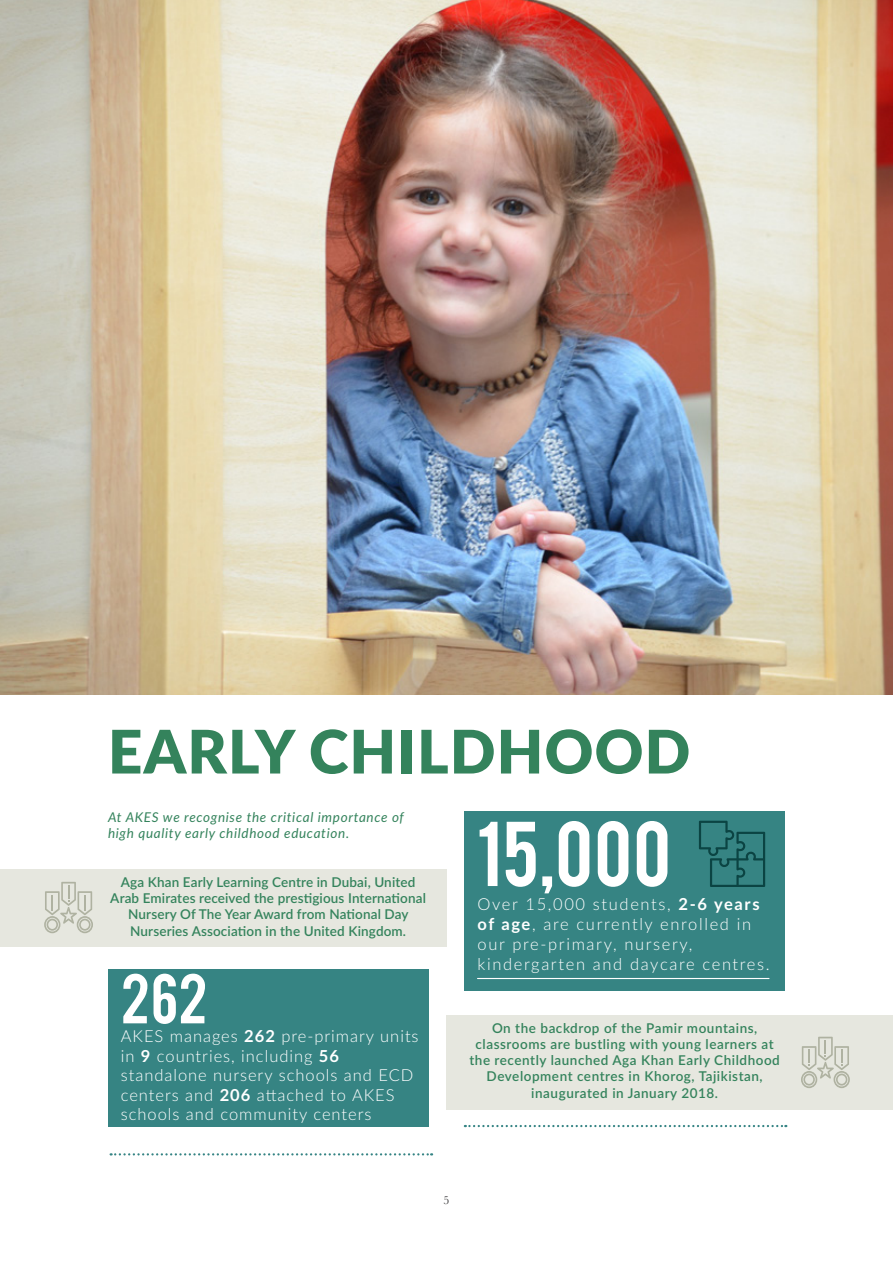
<style>
.page{position:relative;width:893px;height:1263px;background:#fff}
.page>*{position:absolute;margin:0;border:0;box-sizing:border-box;transform-origin:0 0}
.t1{font:72.15px "Bebas";color:#fff}
.t2{font:900 60px "Lato";letter-spacing:.02em;color:#34835c}
.t3{font:55.05px "Bebas";color:#fff}
.t4{font:300 16.5px/19.5px "Lato";letter-spacing:.06em;color:#fff}
.t5{font:300 16.5px/19.8px "Lato";letter-spacing:.1em;color:#fff}
.t6{font:600 13.5px/16.2px "Lato";letter-spacing:.025em;color:#34835c;text-align:center}
.t7{font:italic 13.5px/16.2px "Lato";letter-spacing:.05em;color:#34835c}
.t8{font:12px "Baskerville";color:#414042}
.s1{font-weight:700}
</style>
<div class="page">
<div style="left:446px;top:1015px;width:447px;height:95px;background:#e6e7df"></div>
<div style="left:0;top:869px;width:446px;height:77px;background:#e6e7df"></div>
<img style="left:0;top:0;width:893px;height:694px">
<svg style="left:465px;top:1125px;width:321px;height:2px"></svg>
<div style="left:465px;top:811px;width:320px;height:179px;background:#368483"></div>
<svg style="left:477px;top:978px;width:293px;height:1px"></svg>
<svg style="left:699px;top:821px;width:66px;height:66px"></svg>
<div style="left:108px;top:969px;width:320px;height:157px;background:#368483"></div>
<svg style="left:801px;top:1037px;width:49px;height:51px"></svg>
<svg style="left:44px;top:882px;width:49px;height:51px"></svg>
<svg style="left:111px;top:1153px;width:321px;height:2px"></svg>
<h2 class="t2" style="left:108px;top:706px;width:584px">EARLY CHILDHOOD</h2>
<p class="t7" style="left:108px;top:808px;width:297px">At AKES we recognise the critical importance of high quality early childhood education.</p>
<p class="t6" style="left:110px;top:873px;width:317px">Aga Khan Early Learning Centre in Dubai, United Arab Emirates received the prestigious International Nursery Of The Year Award from National Day Nurseries Association in the United Kingdom.</p>
<h3 class="t3" style="left:121px;top:959px;width:88px">262</h3>
<p class="t4" style="left:121px;top:1026px;width:299px">AKES manages <span class="s1">262</span> pre-primary units in <span class="s1">9</span> countries, including <span class="s1">56 </span>standalone nursery schools and ECD centers and <span class="s1">206</span> attached to AKES schools and community centers</p>
<h1 class="t1" style="left:476px;top:801px;width:196px">15,000</h1>
<p class="t5" style="left:478px;top:894px;width:294px">Over 15,000 students, <span class="s1">2-6 years of age</span>, are currently enrolled in our pre-primary, nursery, kindergarten and daycare centres.</p>
<p class="t6" style="left:469px;top:1019px;width:312px">On the backdrop of the Pamir mountains, classrooms are bustling with young learners at the recently launched Aga Khan Early Childhood Development centres in Khorog, Tajikistan, inaugurated in January 2018.</p>
<p class="t8" style="left:443px;top:1192px;width:7px">5</p>
</div>
